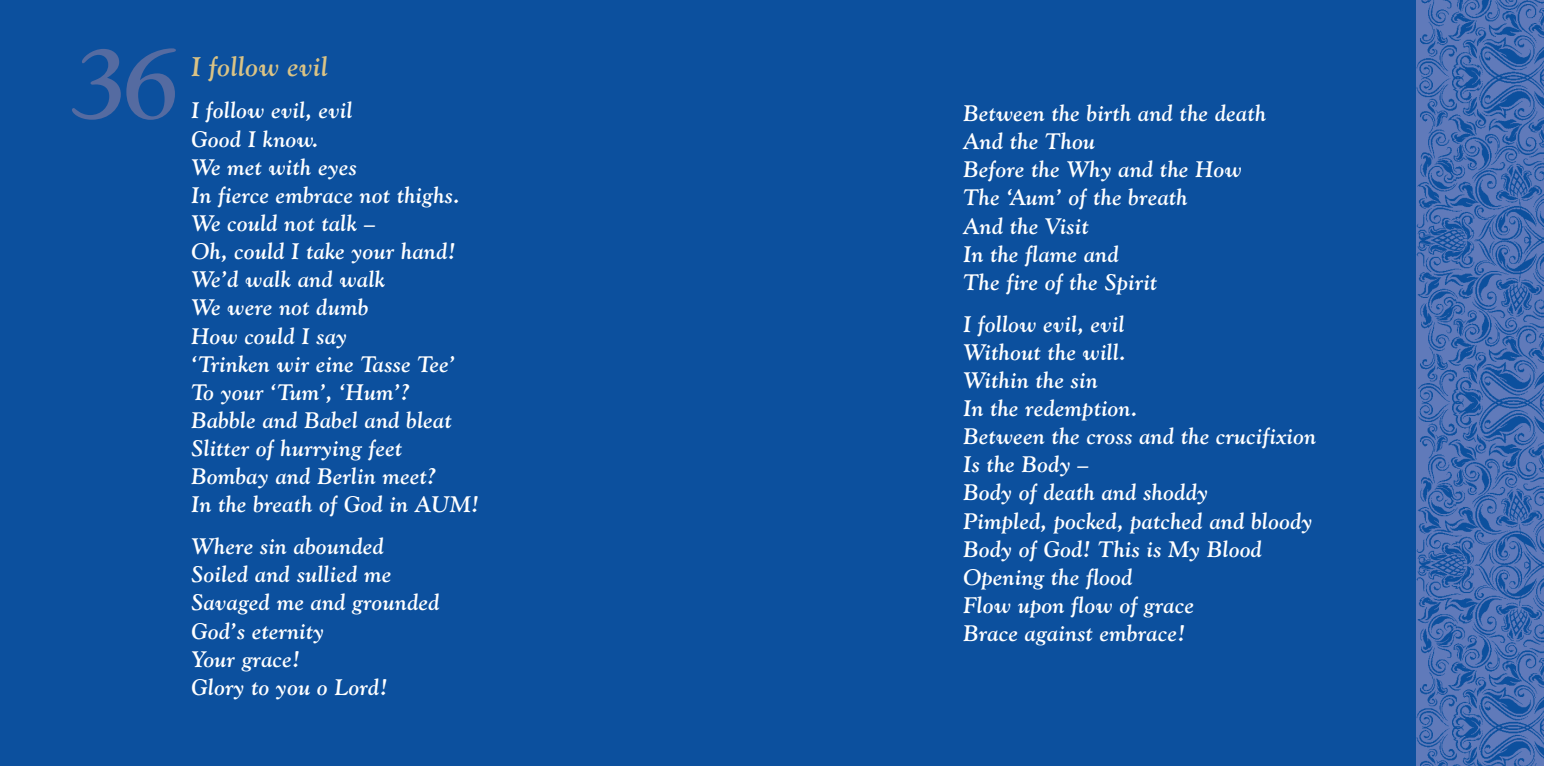
<style>
.page{position:relative;width:1544px;height:766px;background:#fff}
.page>*{position:absolute;margin:0;border:0;box-sizing:border-box;transform-origin:0 0}
.t1{font:italic 700 101.25px "Goudy Old Style BT";color:#556ba1}
.t2{font:italic 700 27px "Goudy Old Style BT";letter-spacing:.02em;color:#dac385}
.t3{font:italic 700 22.5px/28.1px "Goudy Old Style BT";letter-spacing:.02em;color:#fff}
</style>
<div class="page">
<div style="left:0;top:0;width:804px;height:765px;background:#0c509e"></div>
<div style="left:740px;top:0;width:803px;height:765px;background:#0c509e"></div>
<img style="left:1416px;top:0;width:127px;height:765px">
<h1 class="t1" style="left:74px;top:21px;width:106px">36</h1>
<p class="t2" style="left:191px;top:50px;width:138px">I follow evil</p>
<p class="t3" style="left:191px;top:96px;width:289px">I follow evil, evil<br>Good I know.<br>We met with eyes<br>In fierce embrace not thighs.<br>We could not talk –<br>Oh, could I take your hand!<br>We’d walk and walk<br>We were not dumb<br>How could I say<br>‘Trinken wir eine Tasse Tee’<br>To your ‘Tum’, ‘Hum’?<br>Babble and Babel and bleat<br>Slitter of hurrying feet<br>Bombay and Berlin meet?<br>In the breath of God in AUM!</p>
<p class="t3" style="left:191px;top:531px;width:250px">Where sin abounded<br>Soiled and sullied me<br>Savaged me and grounded<br>God’s eternity<br>Your grace!<br>Glory to you o Lord!</p>
<p class="t3" style="left:963px;top:99px;width:304px">Between the birth and the death<br>And the Thou<br>Before the Why and the How<br>The ‘Aum’ of the breath<br>And the Visit<br>In the flame and<br>The fire of the Spirit</p>
<p class="t3" style="left:963px;top:309px;width:354px">I follow evil, evil<br>Without the will.<br>Within the sin<br>In the redemption.<br>Between the cross and the crucifixion<br>Is the Body –<br>Body of death and shoddy<br>Pimpled, pocked, patched and bloody<br>Body of God! This is My Blood<br>Opening the flood<br>Flow upon flow of grace<br>Brace against embrace!</p>
</div>
